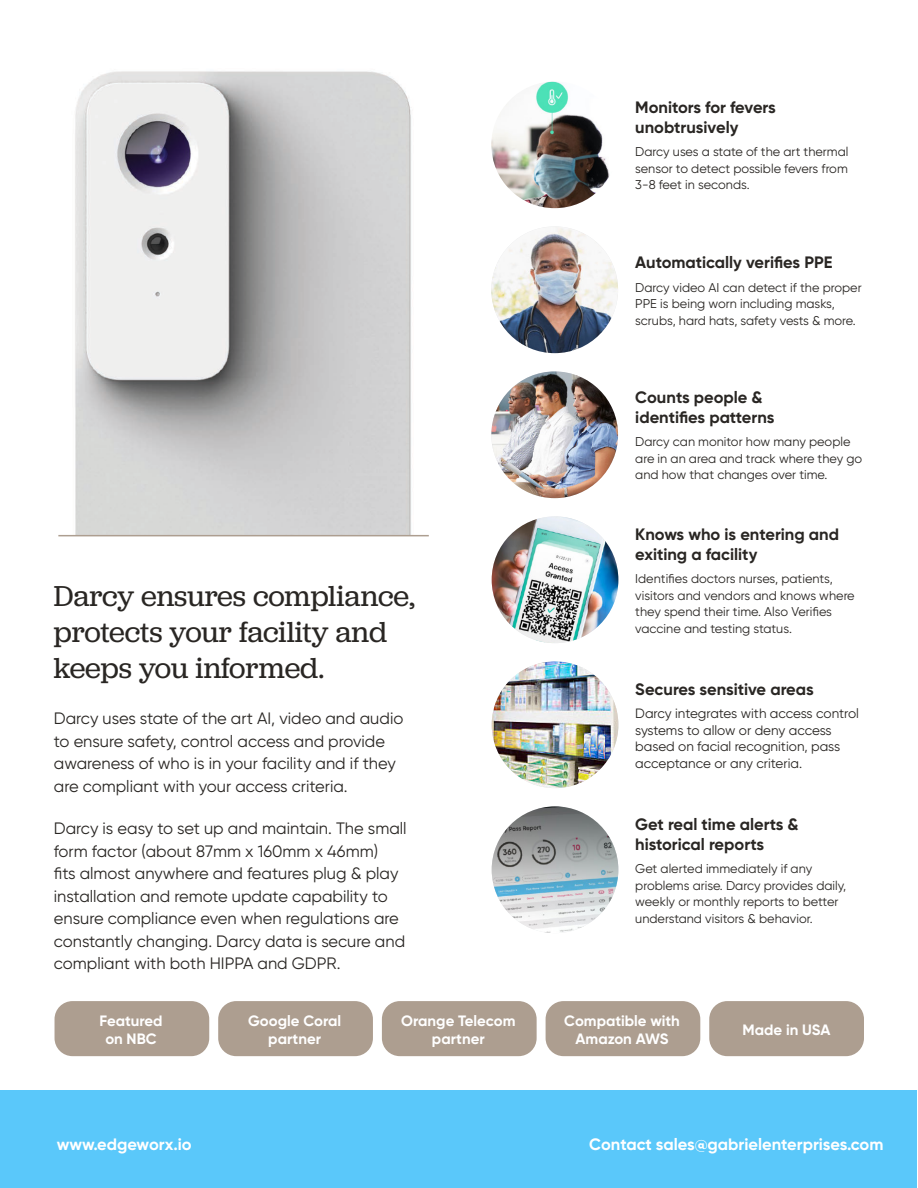
<style>
.page{position:relative;width:918px;height:1188px;background:#fff}
.page>*{position:absolute;margin:0;border:0;box-sizing:border-box;transform-origin:0 0}
.t1{font:30px/36px "Jubilat";color:#292623}
.t2{font:16.5px/22.5px "Gilroy";color:#292623}
.t3{font:700 16.5px/19.8px "Gilroy";color:#292623}
.t4{font:700 16.5px "Gilroy";color:#fff}
.t5{font:700 15px/18px "Gilroy";color:#fff;text-align:center}
.t6{font:13.5px/16.5px "Gilroy";color:#292623}
.t7{font:12.75px/16.5px "Gilroy";color:#292623}
</style>
<div class="page">
<div style="left:0;top:1091px;width:916px;height:97px;background:#5ac8fa"></div>
<img style="left:491px;top:81px;width:127px;height:127px;border-radius:63px">
<img style="left:492px;top:516px;width:126px;height:127px;border-radius:63px">
<img style="left:491px;top:226px;width:127px;height:127px;border-radius:63px">
<img style="left:492px;top:661px;width:126px;height:127px;border-radius:63px">
<img style="left:491px;top:371px;width:127px;height:127px;border-radius:63px">
<img style="left:492px;top:806px;width:126px;height:127px;border-radius:63px">
<img style="left:73px;top:71px;width:341px;height:464px">
<hr style="left:58px;top:535px;width:371px;height:1px;background:#ad9e90">
<div style="left:218px;top:1001px;width:155px;height:55px;background:#ad9e90;border-radius:18px"></div>
<div style="left:382px;top:1001px;width:155px;height:55px;background:#ad9e90;border-radius:18px"></div>
<div style="left:546px;top:1001px;width:154px;height:55px;background:#ad9e90;border-radius:18px"></div>
<div style="left:709px;top:1001px;width:155px;height:55px;background:#ad9e90;border-radius:18px"></div>
<div style="left:55px;top:1001px;width:154px;height:55px;background:#ad9e90;border-radius:18px"></div>
<p class="t3" style="left:635px;top:98px;width:142px">Monitors for fevers unobtrusively</p>
<p class="t7" style="left:635px;top:144px;width:215px;text-align:justify">Darcy uses a state of the art thermal sensor to detect possible fevers from 3-8 feet in seconds.</p>
<p class="t3" style="left:635px;top:253px;width:199px">Automatically verifies PPE</p>
<p class="t7" style="left:635px;top:279px;width:228px">Darcy video AI can detect if the proper<br>PPE is being worn including masks, scrubs, hard hats, safety vests &amp; more.</p>
<h1 class="t1" style="left:54px;top:577px;width:363px">Darcy ensures compliance, protects your facility and keeps you informed.</h1>
<p class="t2" style="left:54px;top:707px;width:351px">Darcy uses state of the art AI, video and audio to ensure safety, control access and provide awareness of who is in your facility and if they are compliant with your access criteria.</p>
<p class="t2" style="left:54px;top:817px;width:354px">Darcy is easy to set up and maintain. The small form factor (about 87mm x 160mm x 46mm)<br>fits almost anywhere and features plug &amp; play installation and remote update capability to ensure compliance even when regulations are constantly changing. Darcy data is secure and compliant with both HIPPA and GDPR.</p>
<p class="t3" style="left:635px;top:388px;width:141px">Counts people &amp; identifies patterns</p>
<p class="t7" style="left:635px;top:434px;width:228px">Darcy can monitor how many people are in an area and track where they go and how that changes over time.</p>
<p class="t3" style="left:635px;top:524px;width:205px">Knows who is entering and exiting a facility</p>
<p class="t7" style="left:635px;top:570px;width:221px">Identifies doctors nurses, patients, visitors and vendors and knows where they spend their time. Also Verifies vaccine and testing status.</p>
<p class="t3" style="left:635px;top:679px;width:180px">Secures sensitive areas</p>
<p class="t6" style="left:635px;top:705px;width:225px">Darcy integrates with access control systems to allow or deny access based on facial recognition, pass acceptance or any criteria.</p>
<p class="t3" style="left:635px;top:814px;width:165px">Get real time alerts &amp; historical reports</p>
<p class="t7" style="left:635px;top:860px;width:212px">Get alerted immediately if any problems arise. Darcy provides daily, weekly or monthly reports to better understand visitors &amp; behavior.</p>
<p class="t5" style="left:99px;top:1011px;width:65px">Featured on NBC</p>
<p class="t4" style="left:57px;top:1133px;width:136px">www.edgeworx.io</p>
<p class="t5" style="left:248px;top:1011px;width:95px">Google Coral partner</p>
<p class="t5" style="left:401px;top:1011px;width:116px">Orange Telecom partner</p>
<p class="t5" style="left:564px;top:1011px;width:117px">Compatible with<br>Amazon AWS</p>
<p class="t5" style="left:743px;top:1020px;width:89px">Made in USA</p>
<p class="t4" style="left:589px;top:1133px;width:296px">Contact sales@gabrielenterprises.com</p>
</div>
